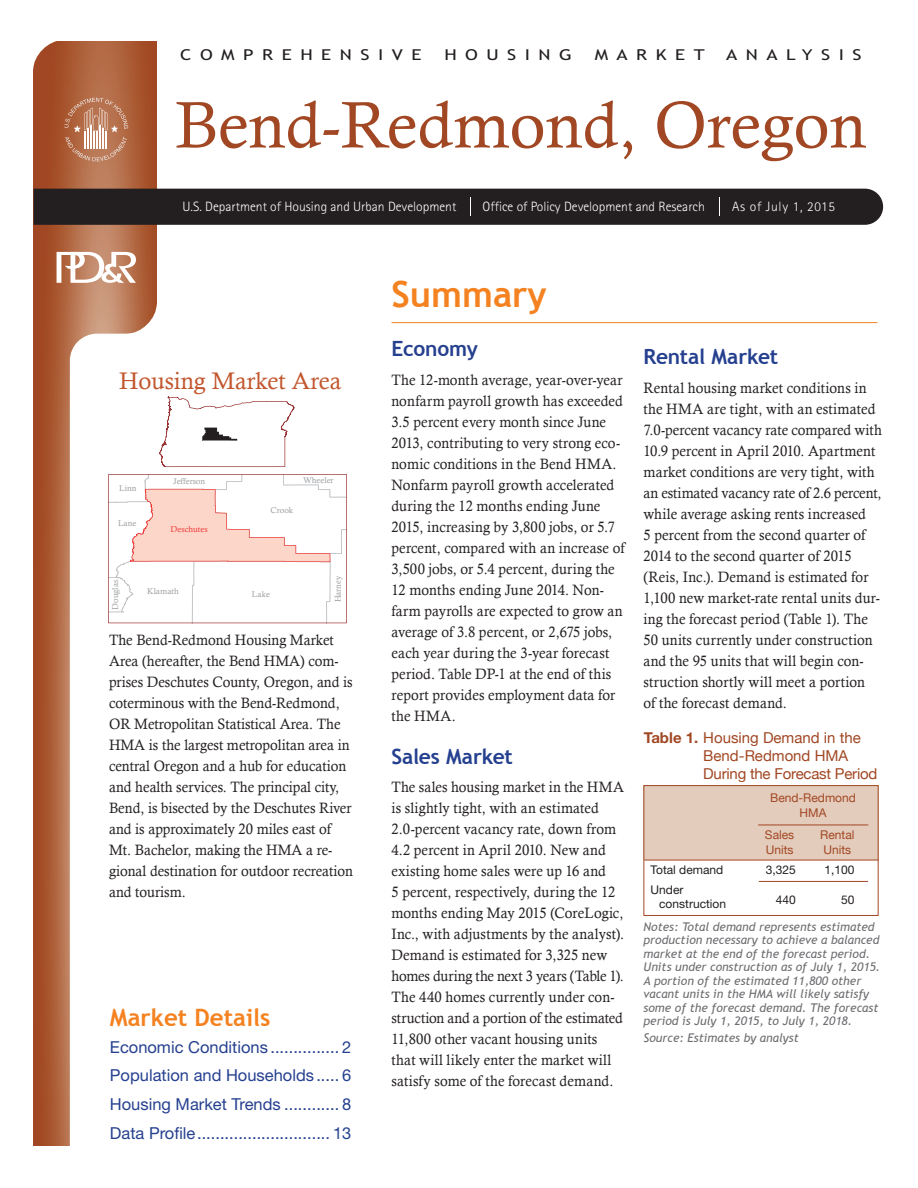
<style>
.page{position:relative;width:918px;height:1188px;background:#fff}
.page>*{position:absolute;margin:0;border:0;box-sizing:border-box;transform-origin:0 0}
.t1{font:66px "Calisto";color:#a14723}
.level1{font:700 36px "Trebuchet MS";color:#f58220}
.t2{font:24px "Calisto";color:#c2572e}
.t3{font:700 24px "Trebuchet MS";color:#f58220}
.Level2{font:700 21px "Trebuchet MS";letter-spacing:-.01em;color:#25408f}
.level2{font:700 21px "Trebuchet MS";letter-spacing:-.01em;color:#25408f}
.t4{font:16.5px "Helvetica Neue";color:#25408f}
.t5{font:15px/21px "Calisto";letter-spacing:.005em;color:#231f20;scale:.95 1}
.t6{font:15px/18px "Helvetica Neue";color:#a14723}
.t7{font:15px "Trebuchet MS";letter-spacing:.45em;color:#231f20;scale:1.26 1}
.t8{font:300 13.5px "Rotis Sans Serif";color:#fff}
.t9{font:300 13.5px "Rotis Sans Serif";letter-spacing:.05em;color:#fff}
.t10{font:italic 12px/13.5px "Trebuchet MS";color:#6d6e71}
.t11{font:12px "Helvetica Neue";color:#231f20}
.t12{font:12px/15px "Helvetica Neue";color:#a14723;text-align:center}
.t13{font:8.55px "Calisto";color:#9d9fa2}
.t14{font:8.4px "Calisto";color:#9d9fa2}
.t15{font:8.4px "Calisto";color:#ef3b39}
.s1{font-weight:700}
</style>
<div class="page">
<svg style="left:34px;top:41px;width:122px;height:1104px;background:#ad603b"></svg>
<svg style="left:57px;top:252px;width:79px;height:31px"></svg>
<div style="left:34px;top:189px;width:849px;height:36px;background:#231f20"></div>
<div style="left:70px;top:334px;width:146px;height:845px;background:#fff;border-radius:27px"></div>
<svg style="left:33px;top:41px;width:30px;height:29px"></svg>
<svg style="left:126px;top:304px;width:31px;height:30px"></svg>
<svg style="left:64px;top:98px;width:64px;height:63px;background:#bf8365"></svg>
<svg style="left:108px;top:474px;width:239px;height:149px"></svg>
<svg style="left:159px;top:396px;width:136px;height:71px"></svg>
<div style="left:644px;top:785px;width:235px;height:75px;background:#e4ccbc"></div>
<div style="left:644px;top:785px;width:235px;height:131px;border:1px solid #a14723"></div>
<hr style="left:644px;top:860px;width:235px;height:1px;background:#a14723">
<hr style="left:758px;top:825px;width:110px;height:1px;background:#a14723">
<hr style="left:759px;top:881px;width:109px;height:1px;background:#a14723">
<hr style="left:392px;top:322px;width:486px;height:1px;background:#f58220">
<p class="t7" style="left:180px;top:46px;width:193px">COMPREHENSIVE</p>
<p class="t7" style="left:444px;top:46px;width:103px">HOUSING</p>
<p class="t7" style="left:595px;top:46px;width:89px">MARKET</p>
<p class="t7" style="left:726px;top:46px;width:109px">ANALYSIS</p>
<p class="t1" style="left:175px;top:87px;width:693px">Bend-Redmond, Oregon</p>
<p class="t8" style="left:183px;top:198px;width:275px">U.S. Department of Housing and Urban Development</p>
<p class="t8" style="left:483px;top:198px;width:224px">Office of Policy Development and Research</p>
<p class="t9" style="left:732px;top:199px;width:104px">As of July 1, 2015</p>
<p class="t2" style="left:119px;top:367px;width:224px">Housing Market Area</p>
<p class="t14" style="left:119px;top:483px;width:19px">Linn</p>
<p class="t14" style="left:118px;top:518px;width:20px">Lane</p>
<p class="t14" style="left:173px;top:476px;width:34px">Jefferson</p>
<p class="t14" style="left:303px;top:475px;width:32px">Wheeler</p>
<p class="t15" style="left:171px;top:525px;width:39px">Deschutes</p>
<p class="t14" style="left:271px;top:505px;width:24px">Crook</p>
<p class="t13" style="left:110px;top:610px;width:31px;rotate:-90deg">Douglas</p>
<p class="t14" style="left:147px;top:586px;width:33px">Klamath</p>
<p class="t14" style="left:252px;top:589px;width:19px">Lake</p>
<p class="t13" style="left:333px;top:602px;width:28px;rotate:-90deg">Harney</p>
<p class="t5" style="left:109px;top:629px;width:258px">The Bend-Redmond Housing Market Area (hereafter, the Bend HMA) com&shy;prises Deschutes County, Oregon, and is coterminous with the Bend-Redmond, OR Metropolitan Statistical Area. The HMA is the largest metropolitan area in central Oregon and a hub for education and health services. The principal city, Bend, is bisected by the Deschutes River and is approximately 20 miles east of Mt. Bachelor, making the HMA a re&shy;gional destination for outdoor recreation and tourism.</p>
<p class="t3" style="left:110px;top:1003px;width:162px">Market Details</p>
<p class="t4" style="left:110px;top:1037px;width:243px">Economic Conditions ............... 2</p>
<p class="t4" style="left:110px;top:1066px;width:243px">Population and Households ..... 6</p>
<p class="t4" style="left:110px;top:1094px;width:243px">Housing Market Trends ............ 8</p>
<p class="t4" style="left:110px;top:1123px;width:243px">Data Profile............................. 13</p>
<p class="level1" style="left:392px;top:272px;width:157px">Summary</p>
<p class="level2" style="left:392px;top:336px;width:88px">Economy</p>
<p class="t5" style="left:392px;top:369px;width:247px">The 12-month average, year-over-year nonfarm payroll growth has exceeded 3.5 percent every month since June 2013, contributing to very strong eco&shy;nomic conditions in the Bend HMA.<br>Nonfarm payroll growth accelerated during the 12 months ending June 2015, increasing by 3,800 jobs, or 5.7 percent, compared with an increase of 3,500 jobs, or 5.4 percent, during the 12 months ending June 2014. Non&shy;farm payrolls are expected to grow an average of 3.8 percent, or 2,675 jobs, each year during the 3-year forecast period. Table DP-1 at the end of this report provides employment data for the HMA.</p>
<p class="Level2" style="left:392px;top:743px;width:123px">Sales Market</p>
<p class="t5" style="left:392px;top:776px;width:247px">The sales housing market in the HMA is slightly tight, with an estimated 2.0-percent vacancy rate, down from 4.2 percent in April 2010. New and existing home sales were up 16 and<br>5 percent, respectively, during the 12 months ending May 2015 (CoreLogic, Inc., with adjustments by the analyst).<br>Demand is estimated for 3,325 new homes during the next 3 years (Table 1).<br>The 440 homes currently under con&shy;struction and a portion of the estimated 11,800 other vacant housing units that will likely enter the market will satisfy some of the forecast demand.</p>
<p class="Level2" style="left:644px;top:344px;width:136px">Rental Market</p>
<p class="t5" style="left:643px;top:377px;width:252px">Rental housing market conditions in the HMA are tight, with an estimated 7.0-percent vacancy rate compared with 10.9 percent in April 2010. Apartment market conditions are very tight, with an estimated vacancy rate of 2.6 percent, while average asking rents increased<br>5 percent from the second quarter of 2014 to the second quarter of 2015 (Reis, Inc.). Demand is estimated for 1,100 new market-rate rental units dur&shy;ing the forecast period (Table 1). The 50 units currently under construction and the 95 units that will begin con&shy;struction shortly will meet a portion<br>of the forecast demand.</p>
<p class="t6" style="left:703px;top:728px;width:176px;text-indent:-59px"><span class="s1">Table 1.</span> Housing Demand in the<br>Bend-Redmond HMA<br>During the Forecast Period</p>
<p class="t12" style="left:770px;top:790px;width:87px">Bend-Redmond<br>HMA</p>
<p class="t12" style="left:765px;top:827px;width:31px">Sales</p>
<p class="t12" style="left:766px;top:842px;width:29px">Units</p>
<p class="t12" style="left:820px;top:827px;width:36px">Rental</p>
<p class="t12" style="left:823px;top:842px;width:29px">Units</p>
<p class="t11" style="left:651px;top:863px;width:74px">Total demand</p>
<p class="t11" style="left:766px;top:863px;width:32px">3,325</p>
<p class="t11" style="left:825px;top:863px;width:32px">1,100</p>
<p class="t11" style="left:651px;top:883px;width:34px">Under</p>
<p class="t11" style="left:659px;top:897px;width:68px">construction</p>
<p class="t11" style="left:776px;top:893px;width:22px">440</p>
<p class="t11" style="left:841px;top:893px;width:15px">50</p>
<p class="t10" style="left:644px;top:920px;width:238px">Notes: Total demand represents estimated production necessary to achieve a balanced market at the end of the forecast period.<br>Units under construction as of July 1, 2015.<br>A portion of the estimated 11,800 other vacant units in the HMA will likely satisfy some of the forecast demand. The forecast period is July 1, 2015, to July 1, 2018.</p>
<p class="t10" style="left:644px;top:1031px;width:157px">Source: Estimates by analyst</p>
</div>
